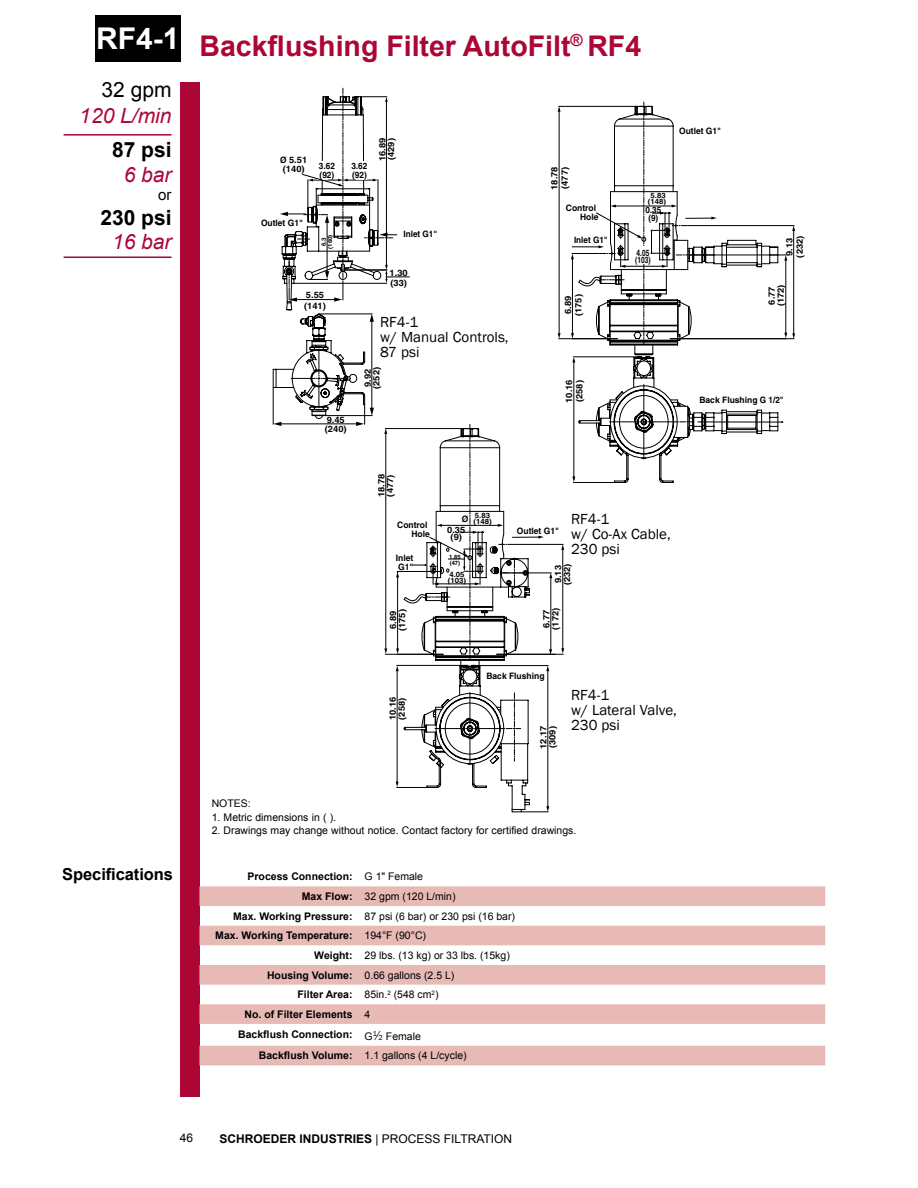
<style>
.page{position:relative;width:918px;height:1188px;background:#fff}
.page>*{position:absolute;margin:0;border:0;box-sizing:border-box;transform-origin:0 0}
.t1{font:700 30px "Arial";color:#fff}
.t2{font:700 28.5px "Arial";color:#ab0635}
.t3{font:italic 21px "Arial";color:#ab0635}
.t4{font:700 21px "Arial";color:#000}
.t5{font:21px "Arial";color:#000}
.t6{font:700 16.5px "Arial";letter-spacing:-.005em;color:#000}
.t7{font:15px/15px "Franklin Gothic";color:#000}
.t8{font:15px "Arial";color:#000}
.t9{font:700 12px "Arial";color:#000}
.t10{font:12px "Arial";color:#000}
.t11{font:10.5px "Arial";color:#000}
.t12{font:700 10.5px "Arial";color:#000}
.t13{font:700 8.85px/8.9px "Helvetica";color:#000;scale:1.06 1}
.t14{font:700 8.85px/8.9px "Helvetica";color:#000;text-align:right;scale:.96 1}
.t15{font:700 8.85px/8.9px "Helvetica";color:#000;scale:.94 1}
.t16{font:700 8.85px/8.2px "Helvetica";color:#000;text-align:center;scale:.92 1}
.t17{font:700 8.85px/7.4px "Helvetica";color:#000;scale:.75 1}
.t18{font:700 7.35px/5.8px "Helvetica";color:#000;scale:1.06 1}
.t19{font:700 5.85px/6.6px "Helvetica";color:#000;text-align:center;scale:1.06 1}
.t20{font:700 5.85px/5.8px "Helvetica";color:#000}
.s1{font-weight:400}
.s2{font-weight:700}
.s3{font-family:"Franklin Gothic";font-weight:400;font-size:7.5px}
.s4{font-family:"Franklin Gothic";font-weight:400;font-size:13.5px}
</style>
<div class="page">
<hr style="left:64px;top:134px;width:108px;height:2px;background:#ab0635">
<div style="left:180px;top:82px;width:19px;height:1015px;background:#ab0635"></div>
<hr style="left:64px;top:256px;width:108px;height:2px;background:#ab0635">
<div style="left:95px;top:15px;width:86px;height:47px;background:#000"></div>
<hr style="left:559px;top:106px;width:76px;height:1px;background:#000">
<hr style="left:559px;top:338px;width:58px;height:1px;background:#000">
<hr style="left:559px;top:111px;width:1px;height:222px;background:#000">
<svg style="left:558px;top:333px;width:3px;height:6px"></svg>
<svg style="left:558px;top:106px;width:3px;height:6px"></svg>
<svg style="left:571px;top:102px;width:224px;height:381px"></svg>
<hr style="left:648px;top:422px;width:30px;height:1px;background:#000">
<hr style="left:609px;top:422px;width:30px;height:1px;background:#000">
<hr style="left:644px;top:385px;width:1px;height:32px;background:#000">
<hr style="left:644px;top:427px;width:1px;height:32px;background:#000">
<hr style="left:514px;top:544px;width:49px;height:1px;background:#000">
<hr style="left:497px;top:654px;width:66px;height:1px;background:#000">
<hr style="left:563px;top:550px;width:1px;height:101px;background:#000">
<svg style="left:561px;top:648px;width:3px;height:6px"></svg>
<svg style="left:561px;top:544px;width:3px;height:6px"></svg>
<svg style="left:272px;top:88px;width:280px;height:725px"></svg>
<hr style="left:642px;top:247px;width:3px;height:17px;background:#fff">
<svg style="left:199px;top:886px;width:626px;height:179px;fill:#e7bab5"></svg>
<h1 class="t1" style="left:96px;top:19px;width:85px">RF4-1</h1>
<h3 class="t5" style="left:102px;top:76px;width:72px">32 gpm</h3>
<h3 class="t3" style="left:79px;top:102px;width:94px">120 L/min</h3>
<h3 class="t4" style="left:112px;top:135px;width:61px">87 psi</h3>
<h3 class="t3" style="left:124px;top:161px;width:49px">6 bar</h3>
<h3 class="t8" style="left:158px;top:185px;width:15px">or</h3>
<h3 class="t4" style="left:100px;top:204px;width:73px">230 psi</h3>
<h3 class="t3" style="left:112px;top:228px;width:61px">16 bar</h3>
<h3 class="t6" style="left:62px;top:863px;width:112px">Specifications</h3>
<h2 class="t2" style="left:199px;top:27px;width:443px">Backflushing Filter AutoFilt<sup>®</sup> RF4</h2>
<p class="t15" style="left:280px;top:155px;width:30px">Ø 5.51 (140)</p>
<p class="t15" style="left:319px;top:162px;width:19px">3.62 (92)</p>
<p class="t15" style="left:351px;top:162px;width:19px">3.62 (92)</p>
<p class="t13" style="left:378px;top:161px;width:24px;rotate:-90deg">16.89 (429)</p>
<p class="t14" style="left:261px;top:219px;width:45px">Outlet G1"</p>
<p class="t19" style="left:320px;top:249px;width:15px;rotate:-90deg">6.3 (160)</p>
<p class="t13" style="left:304px;top:290px;width:22px;line-height:10.4px">5.55 (141)</p>
<p class="t16" style="left:404px;top:229px;width:38px">Inlet G1"</p>
<p class="t13" style="left:390px;top:267px;width:19px;line-height:10.4px">1.30 (33)</p>
<h3 class="t7" style="left:380px;top:315px;width:130px">RF4-1<br>w/ Manual Controls,<br>87 psi</h3>
<p class="t13" style="left:325px;top:415px;width:22px">9.45 (240)</p>
<p class="t13" style="left:363px;top:389px;width:22px;rotate:-90deg">9.92 (252)</p>
<p class="t13" style="left:549px;top:190px;width:24px;line-height:10.2px;rotate:-90deg">18.78 (477)</p>
<p class="t14" style="left:566px;top:203px;width:35px">Control<br>Hole</p>
<p class="t16" style="left:574px;top:235px;width:38px">Inlet G1"</p>
<p class="t13" style="left:563px;top:316px;width:22px;line-height:10.2px;rotate:-90deg">6.89 (175)</p>
<p class="t13" style="left:564px;top:403px;width:24px;line-height:10.2px;rotate:-90deg">10.16 (258)</p>
<p class="t14" style="left:679px;top:127px;width:45px">Outlet G1"</p>
<p class="t18" style="left:648px;top:193px;width:19px;text-align:center">5.83 (148)</p>
<p class="t16" style="left:645px;top:205px;width:19px">0.35 (9)</p>
<p class="t17" style="left:635px;top:249px;width:22px">4.05 (103)</p>
<p class="t13" style="left:784px;top:258px;width:22px;line-height:10.2px;rotate:-90deg">9.13 (232)</p>
<p class="t13" style="left:767px;top:306px;width:22px;rotate:-90deg">6.77 (172)</p>
<p class="t14" style="left:699px;top:395px;width:89px">Back Flushing G 1/2"</p>
<p class="t13" style="left:377px;top:497px;width:24px;rotate:-90deg">18.78 (477)</p>
<p class="t14" style="left:397px;top:521px;width:35px">Control<br>Hole</p>
<p class="t14" style="left:396px;top:553px;width:20px;text-align:left">Inlet<br>G1"</p>
<p class="t18" style="left:473px;top:513px;width:19px">5.83 (148)</p>
<p class="t14" style="left:462px;top:515px;width:8px">Ø</p>
<p class="t13" style="left:447px;top:526px;width:19px;line-height:7.4px;text-align:center">0.35 (9)</p>
<p class="t20" style="left:449px;top:554px;width:13px">1.85 (47)</p>
<p class="t18" style="left:448px;top:571px;width:19px">4.05 (103)</p>
<p class="t14" style="left:517px;top:527px;width:46px">Outlet G1"</p>
<h3 class="t7" style="left:571px;top:512px;width:101px">RF4-1<br>w/ Co-Ax Cable,<br>230 psi</h3>
<p class="t13" style="left:554px;top:585px;width:22px;rotate:-90deg">9.13 (232)</p>
<p class="t13" style="left:389px;top:631px;width:22px;rotate:-90deg">6.89 (175)</p>
<p class="t13" style="left:542px;top:630px;width:22px;rotate:-90deg">6.77 (172)</p>
<p class="t14" style="left:486px;top:672px;width:62px">Back Flushing</p>
<p class="t13" style="left:388px;top:720px;width:24px;rotate:-90deg">10.16 (258)</p>
<p class="t13" style="left:539px;top:749px;width:24px;rotate:-90deg">12.17 (309)</p>
<h3 class="t7" style="left:571px;top:688px;width:107px">RF4-1<br>w/ Lateral Valve,<br>230 psi</h3>
<p class="t11" style="left:212px;top:797px;width:41px">NOTES:</p>
<p class="t11" style="left:212px;top:810px;width:126px">1. Metric dimensions in ( ).</p>
<p class="t11" style="left:212px;top:824px;width:366px">2. Drawings may change without notice. Contact factory for certified drawings.</p>
<p class="t12" style="left:248px;top:870px;width:177px">Process Connection: <span class="s1">G 1" Female</span></p>
<p class="t11" style="left:302px;top:889px;width:155px"><span class="s2">Max Flow:</span> 32 gpm (120 L/min)</p>
<p class="t11" style="left:233px;top:909px;width:283px"><span class="s2">Max. Working Pressure:</span> 87 psi (6 bar) or 230 psi (16 bar)</p>
<p class="t12" style="left:215px;top:929px;width:212px">Max. Working Temperature: <span class="s1">194°F (90°C)</span></p>
<p class="t11" style="left:314px;top:948px;width:197px"><span class="s2">Weight:</span> 29 lbs. (13 kg) or 33 lbs. (15kg)</p>
<p class="t11" style="left:267px;top:968px;width:189px"><span class="s2">Housing Volume:</span> 0.66 gallons (2.5 L)</p>
<p class="t11" style="left:298px;top:988px;width:142px"><span class="s2">Filter Area:</span> 85in.<sup>2</sup> (548 cm<sup>2</sup>)</p>
<p class="t12" style="left:245px;top:1007px;width:127px">No. of Filter Elements <span class="s1">4</span></p>
<p class="t12" style="left:238px;top:1027px;width:184px">Backflush Connection: <span class="s1">G</span><span class="s3">1</span><span class="s4">⁄</span><sub>2</sub> <span class="s1">Female</span></p>
<p class="t11" style="left:259px;top:1049px;width:209px"><span class="s2">Backflush Volume:</span> 1.1 gallons (4 L/cycle)</p>
<p class="t10" style="left:180px;top:1130px;width:15px">46</p>
<p class="t9" style="left:219px;top:1131px;width:294px">SCHROEDER INDUSTRIES <span class="s1">| PROCESS FILTRATION</span></p>
</div>
